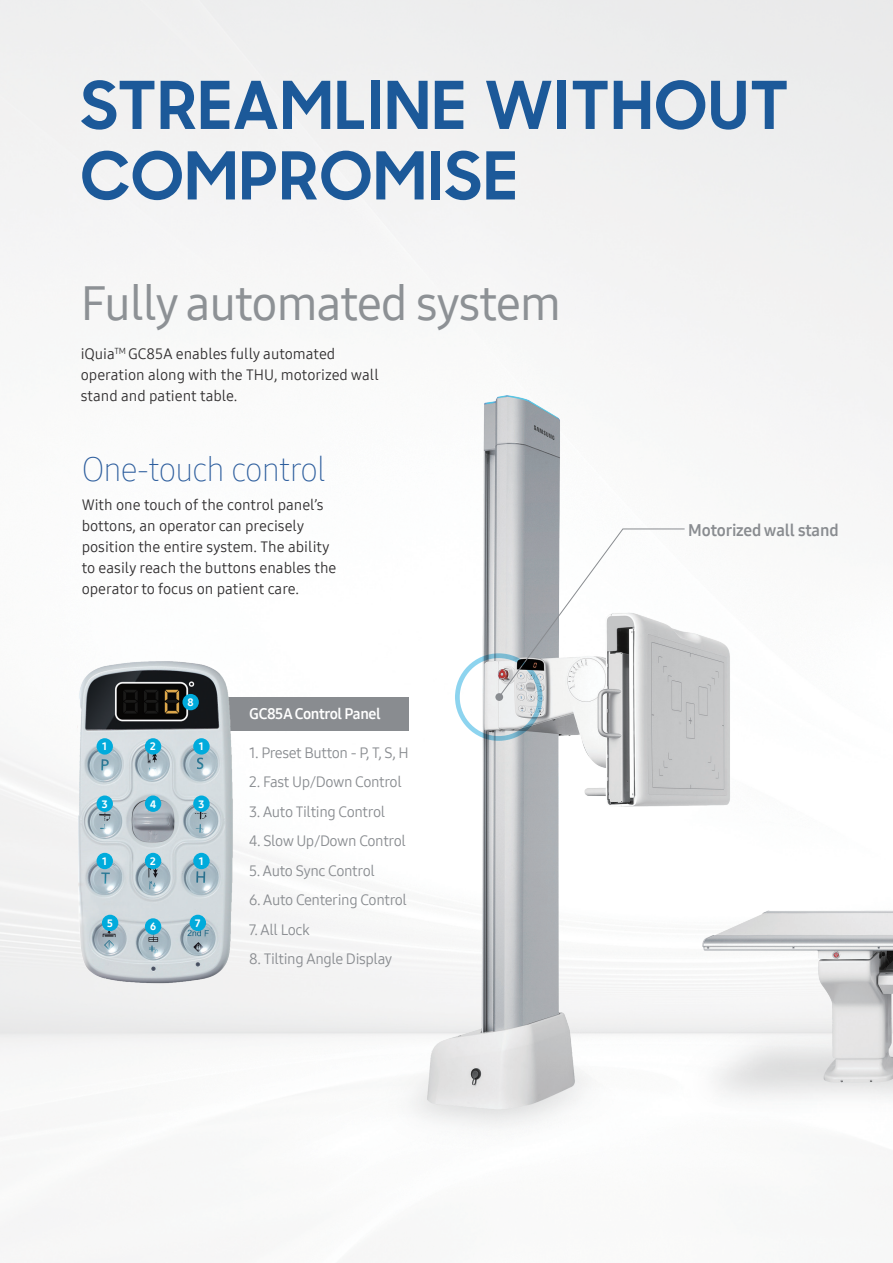
<style>
.page{position:relative;width:893px;height:1263px;background:#fff}
.page>*{position:absolute;margin:0;border:0;box-sizing:border-box;transform-origin:0 0}
.t1{font:700 66px/70.5px "Samsung Sharp Sans";letter-spacing:.025em;color:#1c5999}
.t2{font:48px "Samsung One 500";letter-spacing:-.025em;color:#8d9195}
.t3{font:33px "Samsung One 200";letter-spacing:-.025em;color:#2c5d9d}
.t4{font:16.5px "Samsung One 700";letter-spacing:-.01em;color:#898c90}
.t5{font:15px/21px "Samsung One 400";color:#312f30}
.t6{font:15px "Samsung One 400";letter-spacing:-.025em;color:#898c90}
.t7{font:15px "Samsung One 700";letter-spacing:-.025em;color:#fff}
.t8{font:10.8px "Samsung One 800";color:#fff}
</style>
<div class="page">
<img style="left:375px;top:262px;width:518px;height:903px">
<div style="left:495px;top:693px;width:8px;height:8px;background:#898c90;border-radius:50%"></div>
<div style="left:86px;top:697px;width:323px;height:34px;background:#898c90"></div>
<svg style="left:498px;top:528px;width:187px;height:170px"></svg>
<div style="left:455px;top:653px;width:87px;height:88px;border:5px solid #8dd4ef;border-radius:50%"></div>
<img style="left:45px;top:647px;width:218px;height:352px">
<div style="left:97px;top:738px;width:16px;height:16px;background:#00abdc;border-radius:50%"></div>
<div style="left:97px;top:853px;width:16px;height:16px;background:#00abdc;border-radius:50%"></div>
<div style="left:102px;top:915px;width:16px;height:16px;background:#00abdc;border-radius:50%"></div>
<div style="left:97px;top:795px;width:16px;height:17px;background:#00abdc;border-radius:50%"></div>
<div style="left:145px;top:738px;width:16px;height:16px;background:#00abdc;border-radius:50%"></div>
<div style="left:145px;top:853px;width:16px;height:16px;background:#00abdc;border-radius:50%"></div>
<div style="left:145px;top:918px;width:16px;height:17px;background:#00abdc;border-radius:50%"></div>
<div style="left:145px;top:795px;width:16px;height:17px;background:#00abdc;border-radius:50%"></div>
<div style="left:193px;top:738px;width:17px;height:16px;background:#00abdc;border-radius:50%"></div>
<div style="left:182px;top:694px;width:17px;height:16px;background:#00abdc;border-radius:50%"></div>
<div style="left:193px;top:853px;width:17px;height:16px;background:#00abdc;border-radius:50%"></div>
<div style="left:190px;top:915px;width:16px;height:16px;background:#00abdc;border-radius:50%"></div>
<div style="left:193px;top:795px;width:17px;height:17px;background:#00abdc;border-radius:50%"></div>
<p class="t1" style="left:81px;top:67px;width:709px">STREAMLINE WITHOUT<br>COMPROMISE</p>
<p class="t2" style="left:81px;top:271px;width:482px">Fully automated system</p>
<p class="t5" style="left:81px;top:343px;width:300px">iQuia<sup>TM</sup> GC85A enables fully automated operation along with the THU, motorized wall stand and patient table.</p>
<p class="t3" style="left:82px;top:447px;width:246px">One-touch control</p>
<p class="t5" style="left:82px;top:494px;width:256px">With one touch of the control panel’s bottons, an operator can precisely position the entire system. The ability to easily reach the buttons enables the operator to focus on patient care.</p>
<p class="t8" style="left:188px;top:695px;width:8px">8</p>
<p class="t7" style="left:249px;top:704px;width:133px">GC85A Control Panel</p>
<p class="t8" style="left:102px;top:739px;width:7px">1</p>
<p class="t8" style="left:150px;top:739px;width:7px">2</p>
<p class="t8" style="left:199px;top:739px;width:7px">1</p>
<p class="t8" style="left:102px;top:796px;width:7px">3</p>
<p class="t8" style="left:150px;top:796px;width:8px">4</p>
<p class="t8" style="left:198px;top:796px;width:7px">3</p>
<p class="t8" style="left:102px;top:854px;width:7px">1</p>
<p class="t8" style="left:150px;top:854px;width:7px">2</p>
<p class="t8" style="left:199px;top:854px;width:7px">1</p>
<p class="t8" style="left:107px;top:916px;width:7px">5</p>
<p class="t8" style="left:150px;top:919px;width:7px">6</p>
<p class="t8" style="left:195px;top:916px;width:7px">7</p>
<p class="t6" style="left:249px;top:743px;width:161px">1. Preset Button - P, T, S, H</p>
<p class="t6" style="left:249px;top:772px;width:154px">2. Fast Up/Down Control</p>
<p class="t6" style="left:249px;top:801px;width:137px">3. Auto Tilting Control</p>
<p class="t6" style="left:249px;top:831px;width:158px">4. Slow Up/Down Control</p>
<p class="t6" style="left:249px;top:860px;width:127px">5. Auto Sync Control</p>
<p class="t6" style="left:249px;top:890px;width:159px">6. Auto Centering Control</p>
<p class="t6" style="left:249px;top:919px;width:62px">7. All Lock</p>
<p class="t6" style="left:249px;top:949px;width:145px">8. Tilting Angle Display</p>
<p class="t4" style="left:688px;top:519px;width:152px">Motorized wall stand</p>
</div>
